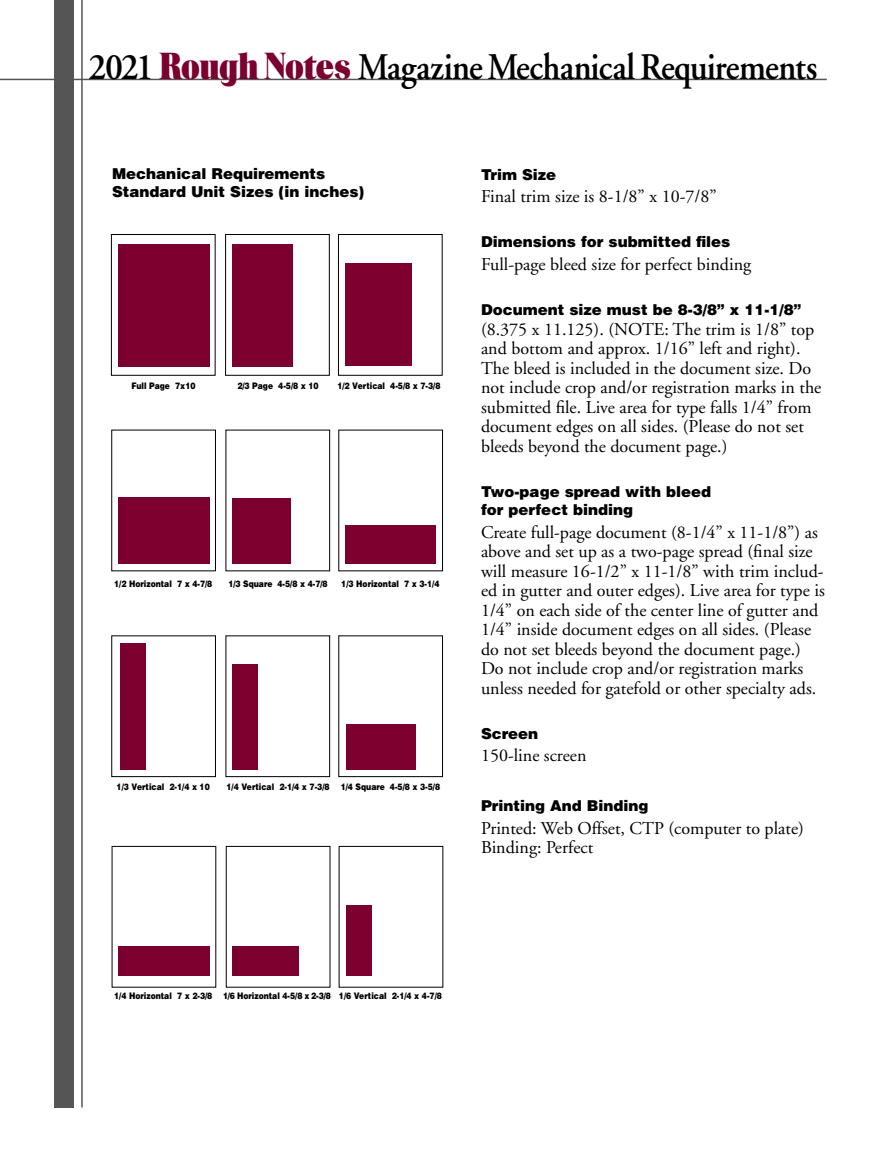
<style>
.page{position:relative;width:878px;height:1175px;background:#fff}
.page>*{position:absolute;margin:0;border:0;box-sizing:border-box;transform-origin:0 0}
.t1{font:600 37.5px "Adobe Garamond";letter-spacing:-.02em;color:#000;scale:.94 1}
.t2{font:18px/19.5px "Adobe Garamond";color:#000}
.t3{font:900 15px/18px "Helvetica";color:#000}
.t4{font:900 9px "Helvetica";color:#000;scale:.85 1}
.s1{font-family:"Trooper Roman RN";font-weight:400;color:#7c002f}
</style>
<div class="page">
<div style="left:111px;top:234px;width:104px;height:142px;border:1px solid #000"></div>
<div style="left:225px;top:234px;width:105px;height:142px;border:1px solid #000"></div>
<div style="left:338px;top:234px;width:104px;height:142px;border:1px solid #000"></div>
<div style="left:111px;top:635px;width:105px;height:142px;border:1px solid #000"></div>
<div style="left:225px;top:635px;width:105px;height:142px;border:1px solid #000"></div>
<div style="left:338px;top:635px;width:105px;height:142px;border:1px solid #000"></div>
<div style="left:118px;top:244px;width:92px;height:122px;background:#7c002f"></div>
<div style="left:232px;top:244px;width:61px;height:122px;background:#7c002f"></div>
<div style="left:345px;top:263px;width:67px;height:103px;background:#7c002f"></div>
<div style="left:118px;top:497px;width:91px;height:66px;background:#7c002f"></div>
<div style="left:232px;top:498px;width:58px;height:66px;background:#7c002f"></div>
<div style="left:345px;top:525px;width:91px;height:39px;background:#7c002f"></div>
<div style="left:120px;top:643px;width:25px;height:127px;background:#7c002f"></div>
<div style="left:232px;top:664px;width:26px;height:106px;background:#7c002f"></div>
<div style="left:345px;top:724px;width:70px;height:46px;background:#7c002f"></div>
<div style="left:118px;top:946px;width:92px;height:29px;background:#7c002f"></div>
<div style="left:232px;top:946px;width:66px;height:29px;background:#7c002f"></div>
<div style="left:345px;top:905px;width:26px;height:70px;background:#7c002f"></div>
<hr style="left:0;top:79px;width:826px;height:1px;background:#555">
<div style="left:54px;top:0;width:20px;height:1107px;background:#555"></div>
<hr style="left:81px;top:0;width:2px;height:1107px;background:#555">
<h1 class="t1" style="left:89px;top:47px;width:777px">2021 <span class="s1">Rough Notes</span> Magazine Mechanical Requirements</h1>
<p class="t3" style="left:112px;top:164px;width:254px">Mechanical Requirements<br>Standard Unit Sizes (in inches)</p>
<p class="t4" style="left:131px;top:380px;width:77px">Full Page 7x10</p>
<p class="t4" style="left:237px;top:380px;width:97px">2/3 Page 4-5/8 x 10</p>
<p class="t4" style="left:337px;top:380px;width:123px">1/2 Vertical 4-5/8 x 7-3/8</p>
<p class="t4" style="left:114px;top:577px;width:117px">1/2 Horizontal 7 x 4-7/8</p>
<p class="t4" style="left:228px;top:577px;width:118px">1/3 Square 4-5/8 x 4-7/8</p>
<p class="t4" style="left:341px;top:577px;width:117px">1/3 Horizontal 7 x 3-1/4</p>
<p class="t4" style="left:117px;top:781px;width:111px">1/3 Vertical 2-1/4 x 10</p>
<p class="t4" style="left:226px;top:781px;width:253px">1/4 Vertical 2-1/4 x 7-3/8 1/4 Square 4-5/8 x 3-5/8</p>
<p class="t3" style="left:481px;top:165px;width:77px">Trim Size</p>
<p class="t2" style="left:481px;top:187px;width:237px">Final trim size is 8-1/8” x 10-7/8”</p>
<p class="t3" style="left:481px;top:233px;width:251px">Dimensions for submitted files</p>
<p class="t2" style="left:481px;top:255px;width:272px">Full-page bleed size for perfect binding</p>
<p class="t3" style="left:481px;top:300px;width:322px">Document size must be 8-3/8” x 11-1/8”</p>
<p class="t2" style="left:481px;top:320px;width:342px">(8.375 x 11.125). (NOTE: The trim is 1/8” top and bottom and approx. 1/16” left and right).<br>The bleed is included in the document size. Do not include crop and/or registration marks in the submitted file. Live area for type falls 1/4” from document edges on all sides. (Please do not set bleeds beyond the document page.)</p>
<p class="t3" style="left:481px;top:482px;width:232px">Two-page spread with bleed for perfect binding</p>
<p class="t2" style="left:481px;top:522px;width:345px">Create full-page document (8-1/4” x 11-1/8”) as above and set up as a two-page spread (final size will measure 16-1/2” x 11-1/8” with trim includ&shy;ed in gutter and outer edges). Live area for type is 1/4” on each side of the center line of gutter and 1/4” inside document edges on all sides. (Please do not set bleeds beyond the document page.)<br>Do not include crop and/or registration marks unless needed for gatefold or other specialty ads.</p>
<p class="t3" style="left:481px;top:724px;width:59px">Screen</p>
<p class="t2" style="left:481px;top:746px;width:107px">150-line screen</p>
<p class="t3" style="left:481px;top:796px;width:169px">Printing And Binding</p>
<p class="t2" style="left:481px;top:818px;width:324px">Printed: Web Offset, CTP (computer to plate)<br>Binding: Perfect</p>
<p class="t4" style="left:114px;top:990px;width:387px">1/4 Horizontal 7 x 2-3/8 1/6 Horizontal 4-5/8 x 2-3/8 1/6 Vertical 2-1/4 x 4-7/8</p>
</div>
